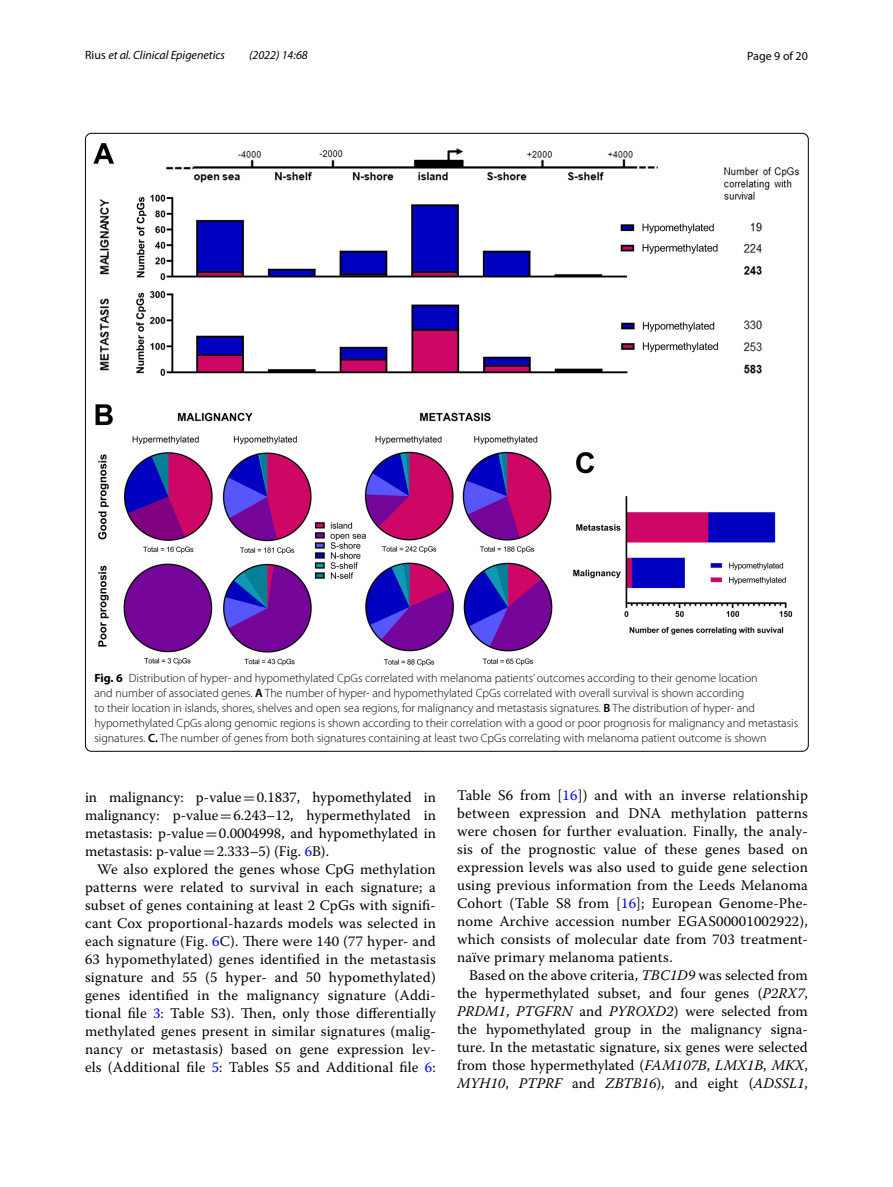
<style>
.page{position:relative;width:893px;height:1187px;background:#fff}
.page>*{position:absolute;margin:0;border:0;box-sizing:border-box;transform-origin:0 0}
.t1{font:14.7px/18px "Warnock Pro";letter-spacing:.01em;color:#000;text-align:justify}
.t2{font:300 12px/15px "Myriad Pro";color:#000}
.t3{font:italic 12px "Myriad Pro";color:#000}
.t4{font:12px "Myriad Pro";color:#000}
.s1{font-style:normal}
.s2{font-weight:700}
.s3{font-weight:600}
.s4{font-family:"MTSY"}
.s5{color:#00f}
.s6{font-style:italic}
</style>
<div class="page">
<img style="left:94px;top:143px;width:706px;height:523px">
<p class="t3" style="left:85px;top:48px;width:141px"><span class="s1">Rius</span> et al. Clinical Epigenetics</p>
<p class="t3" style="left:249px;top:48px;width:60px">(2022) 14:68</p>
<p class="t4" style="left:747px;top:48px;width:62px">Page 9 of 20</p>
<p class="t2" style="left:94px;top:670px;width:705px"><span class="s2">Fig. 6</span> Distribution of hyper- and hypomethylated CpGs correlated with melanoma patients’ outcomes according to their genome location<br>and number of associated genes. <span class="s3">A</span> The number of hyper- and hypomethylated CpGs correlated with overall survival is shown according<br>to their location in islands, shores, shelves and open sea regions, for malignancy and metastasis signatures. <span class="s3">B</span> The distribution of hyper- and hypomethylated CpGs along genomic regions is shown according to their correlation with a good or poor prognosis for malignancy and metastasis signatures. <span class="s3">C.</span> The number of genes from both signatures containing at least two CpGs correlating with melanoma patient outcome is shown</p>
<p class="t1" style="left:85px;top:787px;width:352px">in malignancy: p-value<span class="s4">=</span>0.1837, hypomethylated in malignancy: p-value<span class="s4">=</span>6.243–12, hypermethylated in metastasis: p-value<span class="s4">=</span>0.0004998, and hypomethylated in metastasis: p-value<span class="s4">=</span>2.333–5) (Fig. <span class="s5">6</span>B).</p>
<p class="t1" style="left:85px;top:859px;width:352px;text-indent:12px">We also explored the genes whose CpG methylation patterns were related to survival in each signature; a subset of genes containing at least 2 CpGs with signifi&shy;cant Cox proportional-hazards models was selected in each signature (Fig. <span class="s5">6</span>C). There were 140 (77 hyper- and 63 hypomethylated) genes identified in the metastasis signature and 55 (5 hyper- and 50 hypomethylated) genes identified in the malignancy signature (Addi&shy;tional file <span class="s5">3</span>: Table S3). Then, only those differentially methylated genes present in similar signatures (malig&shy;nancy or metastasis) based on gene expression lev&shy;els (Additional file <span class="s5">5</span>: Tables S5 and Additional file <span class="s5">6</span>:</p>
<p class="t1" style="left:457px;top:785px;width:352px">Table S6 from [<span class="s5">16</span>]) and with an inverse relationship between expression and DNA methylation patterns were chosen for further evaluation. Finally, the analy&shy;sis of the prognostic value of these genes based on expression levels was also used to guide gene selection using previous information from the Leeds Melanoma Cohort (Table S8 from [<span class="s5">16</span>]; European Genome-Phe&shy;nome Archive accession number EGAS00001002922), which consists of molecular date from 703 treatment&shy;naïve primary melanoma patients.</p>
<p class="t1" style="left:457px;top:965px;width:352px;text-indent:12px">Based on the above criteria, <span class="s6">TBC1D9</span> was selected from the hypermethylated subset, and four genes (<span class="s6">P2RX7</span>, <span class="s6">PRDM1</span>, <span class="s6">PTGFRN</span> and <span class="s6">PYROXD2</span>) were selected from the hypomethylated group in the malignancy signa&shy;ture. In the metastatic signature, six genes were selected from those hypermethylated (<span class="s6">FAM107B</span>, <span class="s6">LMX1B</span>, <span class="s6">MKX</span>, <span class="s6">MYH10</span>, <span class="s6">PTPRF</span> and <span class="s6">ZBTB16</span>), and eight (<span class="s6">ADSSL1</span>,</p>
</div>
